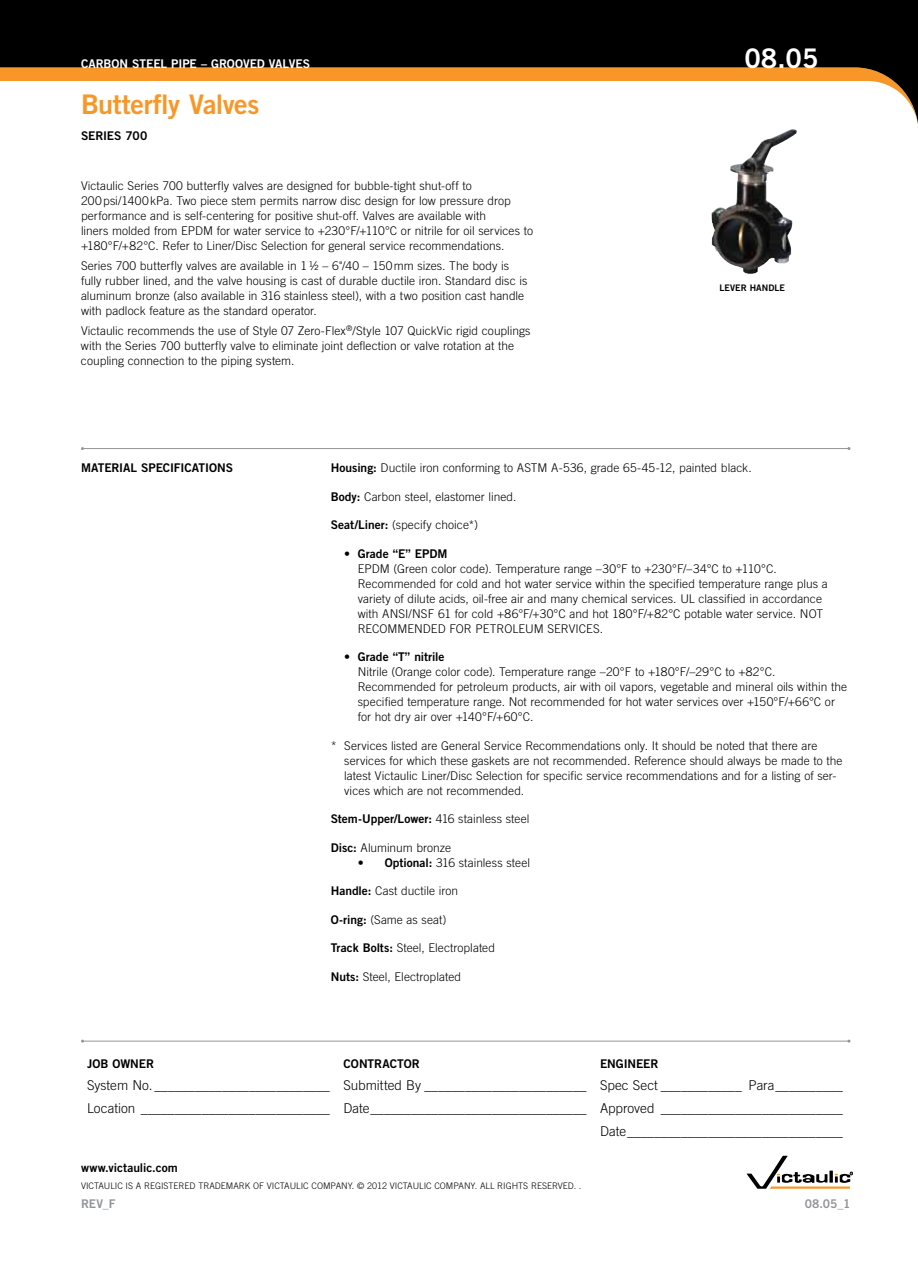
<style>
.page{position:relative;width:918px;height:1263px;background:#fff}
.page>*{position:absolute;margin:0;border:0;box-sizing:border-box;transform-origin:0 0}
.t1{font:27px "Trade Gothic LT Std Bd 2";letter-spacing:-.02em;color:#f89728}
.t2{font:27px "Trade Gothic LT Std Bd 2";color:#fff}
.t3{font:300 13.5px/22.6px "Trade Gothic LT Std";color:#000;text-align:right}
.t4{font:300 12px/15px "Trade Gothic LT Std";letter-spacing:.005em;color:#000}
.t5{font:12px "Trade Gothic LT Std Bd 2";letter-spacing:-.005em;color:#000}
.t6{font:12px "Trade Gothic LT Std Bd 2";letter-spacing:-.005em;color:#fff}
.t7{font:12px "Trade Gothic LT Std Bd 2";letter-spacing:-.005em;color:#939598}
.t8{font:300 9px "Trade Gothic LT Std";color:#000}
.t9{font:9px "Trade Gothic LT Std Bd 2";letter-spacing:.01em;color:#000}
.s1{font-family:"Trade Gothic LT Std Bd 2";font-weight:400}
.s2{font-family:"Trade Gothic LT Std";font-weight:300}
</style>
<div class="page">
<img style="left:711px;top:134px;width:84px;height:140px">
<hr style="left:82px;top:448px;width:767px;height:1px;background:#939598">
<svg style="left:0;top:0;width:918px;height:134px;fill:#000"></svg>
<svg style="left:747px;top:1156px;width:106px;height:33px"></svg>
<hr style="left:82px;top:1041px;width:767px;height:1px;background:#939598">
<p class="t6" style="left:81px;top:56px;width:231px">CARBON STEEL PIPE – GROOVED VALVES</p>
<h1 class="t2" style="left:744px;top:41px;width:76px">08.05</h1>
<h1 class="t1" style="left:81px;top:88px;width:180px">Butterfly Valves</h1>
<p class="t5" style="left:81px;top:128px;width:68px">SERIES 700</p>
<p class="t4" style="left:81px;top:178px;width:454px">Victaulic Series 700 butterfly valves are designed for bubble-tight shut-off to 200psi/1400kPa. Two piece stem permits narrow disc design for low pressure drop performance and is self-centering for positive shut-off. Valves are available with<br>liners molded from EPDM for water service to +230°F/+110°C or nitrile for oil services to +180°F/+82°C. Refer to Liner/Disc Selection for general service recommendations.</p>
<p class="t4" style="left:81px;top:258px;width:448px">Series 700 butterfly valves are available in 11/2 – 6"/40 – 150mm sizes. The body is fully rubber lined, and the valve housing is cast of durable ductile iron. Standard disc is aluminum bronze (also available in 316 stainless steel), with a two position cast handle with padlock feature as the standard operator.</p>
<p class="t4" style="left:81px;top:323px;width:451px">Victaulic recommends the use of Style 07 Zero-Flex<sup>®</sup>/Style 107 QuickVic rigid couplings with the Series 700 butterfly valve to eliminate joint deflection or valve rotation at the coupling connection to the piping system.</p>
<p class="t9" style="left:719px;top:282px;width:67px">LEVER HANDLE</p>
<p class="t5" style="left:81px;top:460px;width:154px">MATERIAL SPECIFICATIONS</p>
<p class="t4" style="left:331px;top:460px;width:422px"><span class="s1">Housing:</span> Ductile iron conforming to ASTM A-536, grade 65-45-12, painted black.</p>
<p class="t4" style="left:331px;top:489px;width:187px"><span class="s1">Body:</span> Carbon steel, elastomer lined.</p>
<p class="t4" style="left:331px;top:517px;width:149px"><span class="s1">Seat/Liner:</span> (specify choice*)</p>
<p class="t5" style="left:344px;top:546px;width:105px"><span class="s2">•</span> Grade “E” EPDM</p>
<p class="t4" style="left:358px;top:561px;width:471px">EPDM (Green color code). Temperature range –30°F to +230°F/–34°C to +110°C.<br>Recommended for cold and hot water service within the specified temperature range plus a variety of dilute acids, oil-free air and many chemical services. UL classified in accordance with ANSI/NSF 61 for cold +86°F/+30°C and hot 180°F/+82°C potable water service. NOT RECOMMENDED FOR PETROLEUM SERVICES.</p>
<p class="t5" style="left:344px;top:649px;width:102px"><span class="s2">•</span> Grade “T” nitrile</p>
<p class="t4" style="left:358px;top:664px;width:491px">Nitrile (Orange color code). Temperature range –20°F to +180°F/–29°C to +82°C.<br>Recommended for petroleum products, air with oil vapors, vegetable and mineral oils within the specified temperature range. Not recommended for hot water services over +150°F/+66°C or for hot dry air over +140°F/+60°C.</p>
<p class="t4" style="left:344px;top:738px;width:500px;text-indent:-14px">* Services listed are General Service Recommendations only. It should be noted that there are services for which these gaskets are not recommended. Reference should always be made to the latest Victaulic Liner/Disc Selection for specific service recommendations and for a listing of ser&shy;vices which are not recommended.</p>
<p class="t5" style="left:331px;top:811px;width:200px">Stem-Upper/Lower: <span class="s2">416 stainless steel</span></p>
<p class="t4" style="left:331px;top:840px;width:122px"><span class="s1">Disc:</span> Aluminum bronze</p>
<p class="t4" style="left:358px;top:855px;width:174px">• <span class="s1">Optional:</span> 316 stainless steel</p>
<p class="t4" style="left:331px;top:883px;width:129px"><span class="s1">Handle:</span> Cast ductile iron</p>
<p class="t4" style="left:331px;top:912px;width:117px"><span class="s1">O-ring:</span> (Same as seat)</p>
<p class="t4" style="left:331px;top:940px;width:166px"><span class="s1">Track Bolts:</span> Steel, Electroplated</p>
<p class="t4" style="left:331px;top:969px;width:132px"><span class="s1">Nuts:</span> Steel, Electroplated</p>
<p class="t5" style="left:87px;top:1056px;width:69px">JOB OWNER</p>
<p class="t5" style="left:344px;top:1056px;width:78px">CONTRACTOR</p>
<p class="t5" style="left:600px;top:1056px;width:60px">ENGINEER</p>
<p class="t3" style="left:87px;top:1074px;width:758px">System No. __________________________ Submitted By ________________________ Spec Sect ____________ Para__________<br>Location ____________________________ Date________________________________ Approved ___________________________<br>Date________________________________</p>
<p class="t5" style="left:81px;top:1160px;width:98px">www.victaulic.com</p>
<p class="t8" style="left:81px;top:1180px;width:502px">VICTAULIC IS A REGISTERED TRADEMARK OF VICTAULIC COMPANY. © 2012 VICTAULIC COMPANY. ALL RIGHTS RESERVED. .</p>
<p class="t7" style="left:81px;top:1197px;width:36px">REV_F</p>
<p class="t7" style="left:805px;top:1197px;width:47px">08.05_1</p>
</div>
